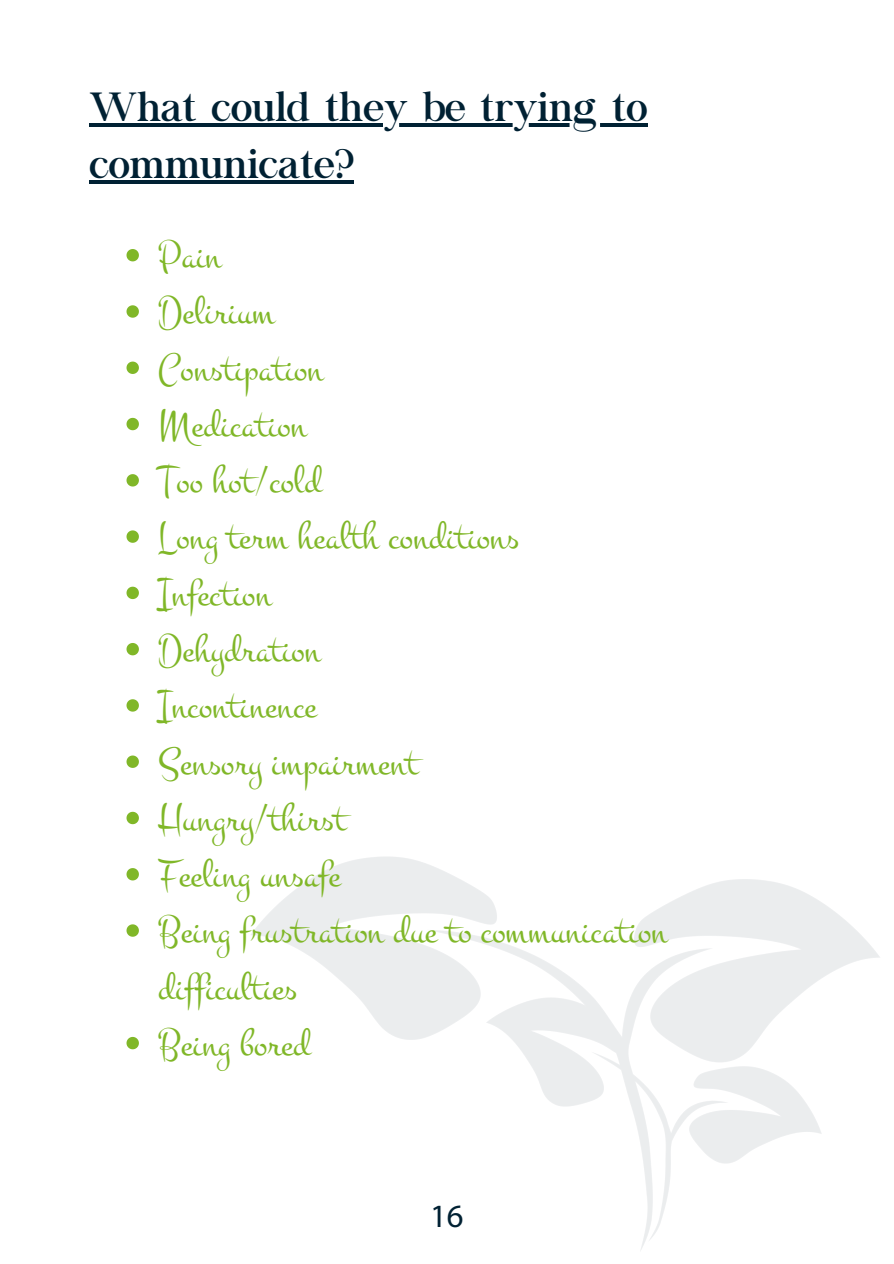
<style>
.page{position:relative;width:894px;height:1264px;background:#fff}
.page>*{position:absolute;margin:0;border:0;box-sizing:border-box;transform-origin:0 0}
.t1{font:40.5px/56.2px "Montez";color:#80b728}
.t2{font:40.5px/56.2px "Chapaza";color:#002133}
.t3{font:32.55px "Myriad Pro";color:#002133}
</style>
<div class="page">
<hr style="left:89px;top:123px;width:558px;height:4px;background:#002133">
<hr style="left:89px;top:180px;width:265px;height:3px;background:#002133">
<svg style="left:126px;top:249px;width:13px;height:12px"></svg>
<svg style="left:126px;top:305px;width:13px;height:13px"></svg>
<svg style="left:126px;top:361px;width:13px;height:13px"></svg>
<svg style="left:126px;top:418px;width:13px;height:12px"></svg>
<svg style="left:126px;top:474px;width:13px;height:12px"></svg>
<svg style="left:126px;top:530px;width:13px;height:13px"></svg>
<svg style="left:126px;top:586px;width:13px;height:13px"></svg>
<svg style="left:126px;top:643px;width:13px;height:12px"></svg>
<svg style="left:126px;top:699px;width:13px;height:12px"></svg>
<svg style="left:126px;top:755px;width:13px;height:13px"></svg>
<svg style="left:126px;top:811px;width:13px;height:13px"></svg>
<svg style="left:126px;top:868px;width:13px;height:12px"></svg>
<svg style="left:126px;top:924px;width:13px;height:12px"></svg>
<svg style="left:126px;top:1036px;width:13px;height:13px"></svg>
<h1 class="t2" style="left:89px;top:84px;width:559px">What could they be trying to communicate?</h1>
<p class="t1" style="left:158px;top:229px;width:65px">Pain</p>
<p class="t1" style="left:158px;top:285px;width:118px">Delirium</p>
<p class="t1" style="left:158px;top:342px;width:167px">Constipation</p>
<p class="t1" style="left:158px;top:398px;width:150px">Medication</p>
<p class="t1" style="left:158px;top:454px;width:165px">Too hot/cold</p>
<p class="t1" style="left:158px;top:510px;width:362px">Long term health conditions</p>
<p class="t1" style="left:158px;top:567px;width:115px">Infection</p>
<p class="t1" style="left:158px;top:623px;width:164px">Dehydration</p>
<p class="t1" style="left:158px;top:679px;width:160px">Incontinence</p>
<p class="t1" style="left:158px;top:735px;width:261px">Sensory impairment</p>
<p class="t1" style="left:158px;top:792px;width:189px">Hungry/thirst</p>
<p class="t1" style="left:158px;top:848px;width:184px">Feeling unsafe</p>
<p class="t1" style="left:158px;top:904px;width:510px">Being frustration due to communication difficulties</p>
<p class="t1" style="left:158px;top:1017px;width:153px">Being bored</p>
<p class="t3" style="left:430px;top:1202px;width:35px">16</p>
</div>
